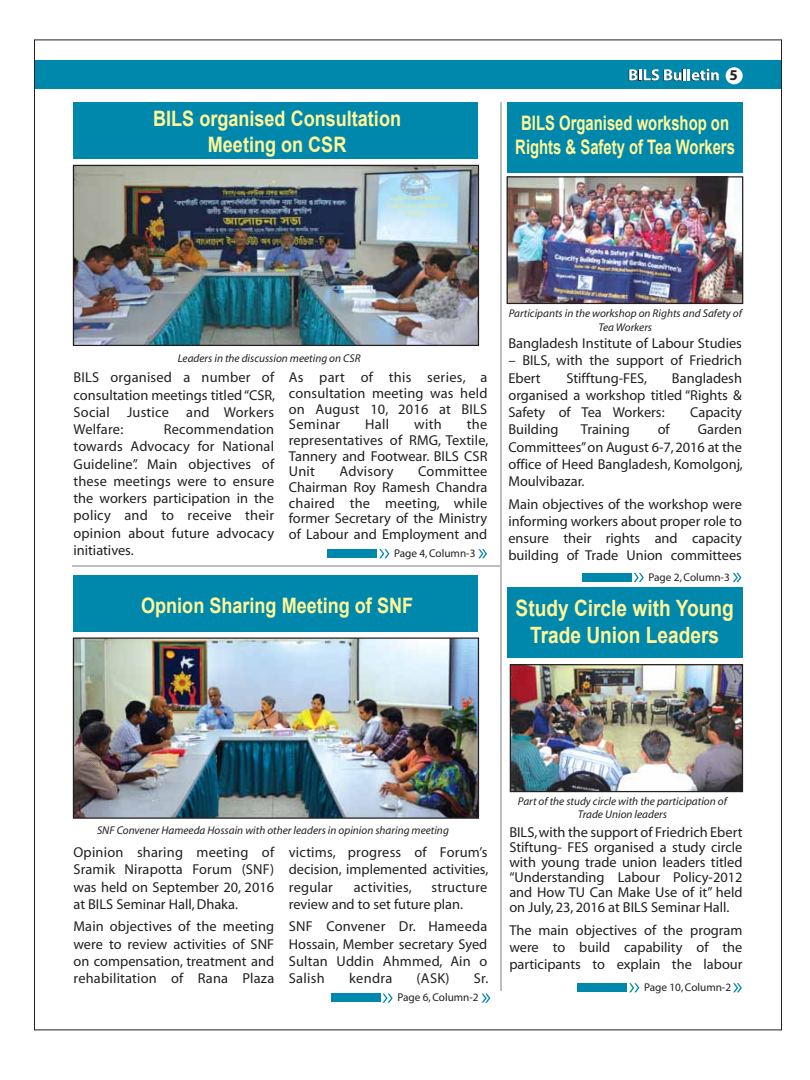
<style>
.page{position:relative;width:810px;height:1080px;background:#fff}
.page>*{position:absolute;margin:0;border:0;box-sizing:border-box;transform-origin:0 0}
.t1{font:700 22.5px/27px "Arial";color:#fff799;text-align:center;scale:.85 1}
.t2{font:700 21.25px/25.5px "Arial";color:#fff799;text-align:center;scale:.85 1}
.t3{font:700 20px/24px "Arial";color:#fff799;scale:.74 1}
.t4{font:700 15px "Myriad";color:#231f20}
.t5{font:14.38px/17.2px "Myriad";color:#231f20;text-align:justify}
.t6{font:14.38px "Myriad";letter-spacing:.02em;color:#231f20}
.t7{font:italic 11.25px/13.5px "Myriad";color:#231f20;text-align:center}
.t8{font:11.25px "Myriad";color:#231f20}
</style>
<div class="page">
<img style="left:509px;top:178px;width:232px;height:124px">
<img style="left:512px;top:666px;width:229px;height:124px">
<img style="left:75px;top:639px;width:402px;height:178px">
<div style="left:34px;top:61px;width:748px;height:28px;background:#0088ac"></div>
<div style="left:726px;top:67px;width:17px;height:17px;background:#fff;border-radius:50%"></div>
<svg style="left:629px;top:69px;width:90px;height:12px"></svg>
<hr style="left:500px;top:103px;width:2px;height:888px;background:#bcbec0">
<hr style="left:72px;top:565px;width:429px;height:1px;background:#bcbec0">
<div style="left:73px;top:102px;width:405px;height:57px;background:#0088ac"></div>
<img style="left:75px;top:167px;width:402px;height:177px">
<div style="left:73px;top:165px;width:406px;height:181px;border:1px solid #231f20"></div>
<div style="left:73px;top:575px;width:405px;height:57px;background:#0088ac"></div>
<div style="left:73px;top:637px;width:406px;height:182px;border:1px solid #231f20"></div>
<div style="left:507px;top:102px;width:236px;height:70px;background:#0088ac"></div>
<div style="left:507px;top:588px;width:236px;height:70px;background:#0088ac"></div>
<div style="left:510px;top:664px;width:233px;height:128px;border:1px solid #231f20"></div>
<div style="left:507px;top:176px;width:236px;height:128px;border:1px solid #231f20"></div>
<svg style="left:629px;top:983px;width:10px;height:9px"></svg>
<svg style="left:733px;top:983px;width:9px;height:9px"></svg>
<div style="left:578px;top:984px;width:49px;height:8px;background:#0088ac"></div>
<svg style="left:382px;top:994px;width:11px;height:9px"></svg>
<svg style="left:482px;top:994px;width:8px;height:9px"></svg>
<div style="left:331px;top:994px;width:49px;height:8px;background:#0088ac"></div>
<svg style="left:634px;top:573px;width:10px;height:9px"></svg>
<svg style="left:733px;top:573px;width:9px;height:9px"></svg>
<div style="left:582px;top:573px;width:49px;height:8px;background:#0088ac"></div>
<svg style="left:379px;top:549px;width:11px;height:9px"></svg>
<svg style="left:478px;top:549px;width:9px;height:9px"></svg>
<div style="left:328px;top:549px;width:49px;height:9px;background:#0088ac"></div>
<h2 class="t2" style="left:153px;top:107px;width:293px">BILS organised Consultation<br>Meeting on CSR</h2>
<p class="t4" style="left:729px;top:68px;width:10px">5</p>
<h3 class="t3" style="left:515px;top:111px;width:298px">BILS Organised workshop on<br>Rights &amp; Safety of Tea Workers</h3>
<p class="t7" style="left:178px;top:352px;width:184px">Leaders in the discussion meeting on CSR</p>
<p class="t5" style="left:74px;top:370px;width:203px">BILS organised a number of consultation meetings titled “CSR, Social Justice and Workers Welfare:</p>
<p class="t5" style="left:74px;top:421px;width:202px;text-indent:90px">Recommendation towards Advocacy for National Guideline”. Main objectives of these meetings were to ensure the workers participation in the policy and to receive their opinion about future advocacy initiatives.</p>
<p class="t5" style="left:289px;top:371px;width:200px;line-height:15.6px">As part of this series, a consultation meeting was held on August 10, 2016 at BILS Seminar</p>
<p class="t5" style="left:289px;top:417px;width:201px;line-height:15.6px;text-indent:178px">the representatives of RMG, Textile, Tannery and Footwear. BILS CSR Unit</p>
<p class="t5" style="left:365px;top:417px;width:26px">Hall</p>
<p class="t5" style="left:414px;top:417px;width:29px">with</p>
<p class="t6" style="left:340px;top:464px;width:56px">Advisory</p>
<p class="t5" style="left:289px;top:464px;width:200px;line-height:15.6px;text-indent:129px">Committee Chairman Roy Ramesh Chandra chaired the meeting, while former Secretary of the Ministry of Labour and Employment and</p>
<p class="t8" style="left:394px;top:547px;width:83px">Page 4, Column-3</p>
<h2 class="t2" style="left:141px;top:593px;width:321px">Opnion Sharing Meeting of SNF</h2>
<p class="t7" style="left:509px;top:307px;width:235px">Participants in the workshop on Rights and Safety of<br>Tea Workers</p>
<p class="t5" style="left:508px;top:335px;width:235px">Bangladesh Institute of Labour Studies</p>
<p class="t5" style="left:508px;top:353px;width:235px">– BILS, with the support of Friedrich<br>Ebert</p>
<p class="t5" style="left:566px;top:370px;width:82px">Stifftung-FES,</p>
<p class="t5" style="left:508px;top:370px;width:235px;text-indent:164px">Bangladesh organised a workshop titled “Rights &amp; Safety of Tea Workers:</p>
<p class="t5" style="left:690px;top:404px;width:53px">Capacity</p>
<p class="t5" style="left:508px;top:422px;width:51px">Building</p>
<p class="t5" style="left:581px;top:422px;width:50px">Training</p>
<p class="t5" style="left:658px;top:422px;width:14px">of</p>
<p class="t5" style="left:508px;top:422px;width:236px;text-indent:189px">Garden Committees” on August 6-7, 2016 at the office of Heed Bangladesh, Komolgonj, Moulvibazar.</p>
<p class="t5" style="left:508px;top:496px;width:235px">Main objectives of the workshop were informing workers about proper role to ensure their rights and capacity building of Trade Union committees</p>
<p class="t8" style="left:648px;top:571px;width:83px">Page 2, Column-3</p>
<h1 class="t1" style="left:516px;top:595px;width:258px">Study Circle with Young<br>Trade Union Leaders</h1>
<p class="t7" style="left:97px;top:824px;width:353px">SNF Convener Hameeda Hossain with other leaders in opinion sharing meeting</p>
<p class="t5" style="left:74px;top:844px;width:202px">Opinion sharing meeting of Sramik Nirapotta Forum (SNF) was held on September 20, 2016 at BILS Seminar Hall, Dhaka.</p>
<p class="t5" style="left:74px;top:919px;width:202px">Main objectives of the meeting were to review activities of SNF on compensation, treatment and rehabilitation of Rana Plaza</p>
<p class="t5" style="left:289px;top:844px;width:201px">victims, progress of Forum’s decision, implemented activities, regular</p>
<p class="t5" style="left:354px;top:879px;width:59px">activities,</p>
<p class="t5" style="left:289px;top:879px;width:200px;text-indent:143px">structure review and to set future plan.</p>
<p class="t5" style="left:289px;top:919px;width:200px">SNF Convener Dr. Hameeda Hossain, Member secretary Syed Sultan Uddin Ahmmed, Ain o Salish</p>
<p class="t5" style="left:349px;top:970px;width:45px">kendra</p>
<p class="t5" style="left:417px;top:970px;width:35px">(ASK)</p>
<p class="t5" style="left:474px;top:970px;width:16px">Sr.</p>
<p class="t8" style="left:397px;top:992px;width:83px">Page 6, Column-2</p>
<p class="t7" style="left:518px;top:794px;width:211px">Part of the study circle with the participation of<br>Trade Union leaders</p>
<p class="t5" style="left:509px;top:826px;width:235px;line-height:15px">BILS, with the support of Friedrich Ebert Stiftung- FES organised a study circle with young trade union leaders titled “Understanding Labour Policy-2012 and How TU Can Make Use of it” held on July, 23, 2016 at BILS Seminar Hall.</p>
<p class="t5" style="left:509px;top:922px;width:235px">The main objectives of the program were to build capability of the participants to explain the labour</p>
<p class="t8" style="left:644px;top:982px;width:89px">Page 10, Column-2</p>
</div>
